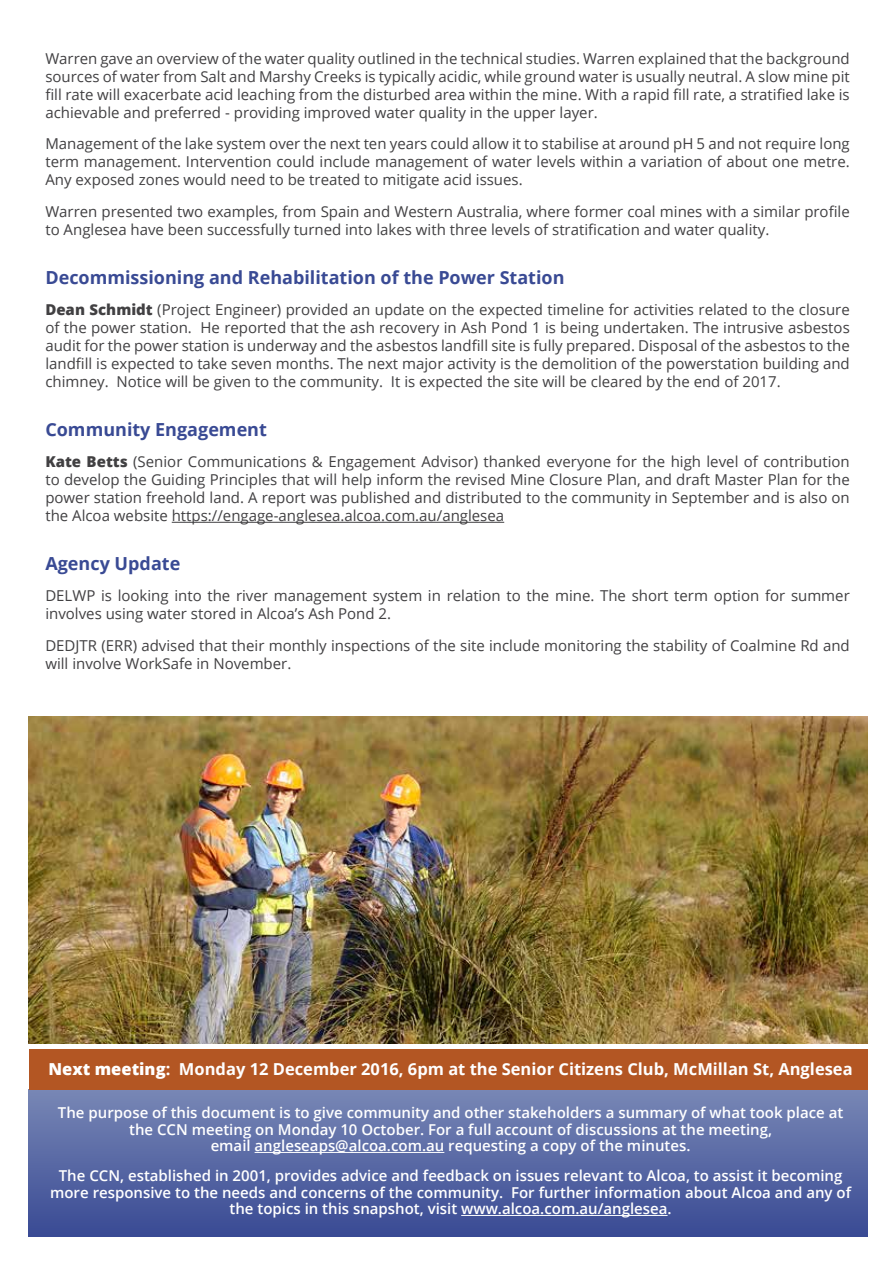
<style>
.page{position:relative;width:893px;height:1263px;background:#fff}
.page>*{position:absolute;margin:0;border:0;box-sizing:border-box;transform-origin:0 0}
.t1{font:700 18px "Open Sans";color:#394a94}
.t2{font:700 16.5px "Open Sans";color:#fff}
.t3{font:15px/18px "Open Sans";color:#414042;text-align:justify}
.t4{font:600 15px/16.5px "Open Sans";color:#fff;text-align:center}
.s1{font-weight:800}
</style>
<div class="page">
<svg style="left:29px;top:1089px;width:839px;height:147px;background:#5968a3"></svg>
<div style="left:29px;top:1049px;width:839px;height:40px;background:#b35623"></div>
<hr style="left:255px;top:1152px;width:189px;height:1px;background:#fff">
<hr style="left:461px;top:1215px;width:207px;height:1px;background:#fff">
<hr style="left:172px;top:522px;width:332px;height:1px;background:#414042">
<img style="left:29px;top:717px;width:839px;height:326px">
<p class="t3" style="left:45px;top:49px;width:806px">Warren gave an overview of the water quality outlined in the technical studies. Warren explained that the background sources of water from Salt and Marshy Creeks is typically acidic, while ground water is usually neutral. A slow mine pit fill rate will exacerbate acid leaching from the disturbed area within the mine. With a rapid fill rate, a stratified lake is achievable and preferred - providing improved water quality in the upper layer.</p>
<p class="t3" style="left:45px;top:135px;width:806px">Management of the lake system over the next ten years could allow it to stabilise at around pH 5 and not require long term management. Intervention could include management of water levels within a variation of about one metre.<br>Any exposed zones would need to be treated to mitigate acid issues.</p>
<p class="t3" style="left:45px;top:202px;width:806px">Warren presented two examples, from Spain and Western Australia, where former coal mines with a similar profile to Anglesea have been successfully turned into lakes with three levels of stratification and water quality.</p>
<p class="t1" style="left:45px;top:264px;width:521px">Decommissioning and Rehabilitation of the Power Station</p>
<p class="t3" style="left:45px;top:300px;width:806px"><span class="s1">Dean Schmidt</span> (Project Engineer) provided an update on the expected timeline for activities related to the closure of the power station. He reported that the ash recovery in Ash Pond 1 is being undertaken. The intrusive asbestos audit for the power station is underway and the asbestos landfill site is fully prepared. Disposal of the asbestos to the landfill is expected to take seven months. The next major activity is the demolition of the powerstation building and chimney. Notice will be given to the community. It is expected the site will be cleared by the end of 2017.</p>
<p class="t1" style="left:45px;top:416px;width:223px">Community Engagement</p>
<p class="t3" style="left:45px;top:452px;width:806px"><span class="s1">Kate Betts</span> (Senior Communications &amp; Engagement Advisor) thanked everyone for the high level of contribution to develop the Guiding Principles that will help inform the revised Mine Closure Plan, and draft Master Plan for the power station freehold land. A report was published and distributed to the community in September and is also on the Alcoa website https://engage-anglesea.alcoa.com.au/anglesea</p>
<p class="t1" style="left:45px;top:550px;width:136px">Agency Update</p>
<p class="t3" style="left:45px;top:586px;width:806px">DELWP is looking into the river management system in relation to the mine. The short term option for summer involves using water stored in Alcoa’s Ash Pond 2.</p>
<p class="t3" style="left:45px;top:636px;width:806px">DEDJTR (ERR) advised that their monthly inspections of the site include monitoring the stability of Coalmine Rd and will involve WorkSafe in November.</p>
<p class="t2" style="left:49px;top:1057px;width:806px"><span class="s1">Next meeting</span>: Monday 12 December 2016, 6pm at the Senior Citizens Club, McMillan St, Anglesea</p>
<p class="t4" style="left:58px;top:1104px;width:787px">The purpose of this document is to give community and other stakeholders a summary of what took place at the CCN meeting on Monday 10 October. For a full account of discussions at the meeting,<br>email angleseaps@alcoa.com.au requesting a copy of the minutes.</p>
<p class="t4" style="left:50px;top:1167px;width:802px">The CCN, established in 2001, provides advice and feedback on issues relevant to Alcoa, to assist it becoming more responsive to the needs and concerns of the community. For further information about Alcoa and any of the topics in this snapshot, visit www.alcoa.com.au/anglesea.</p>
</div>
